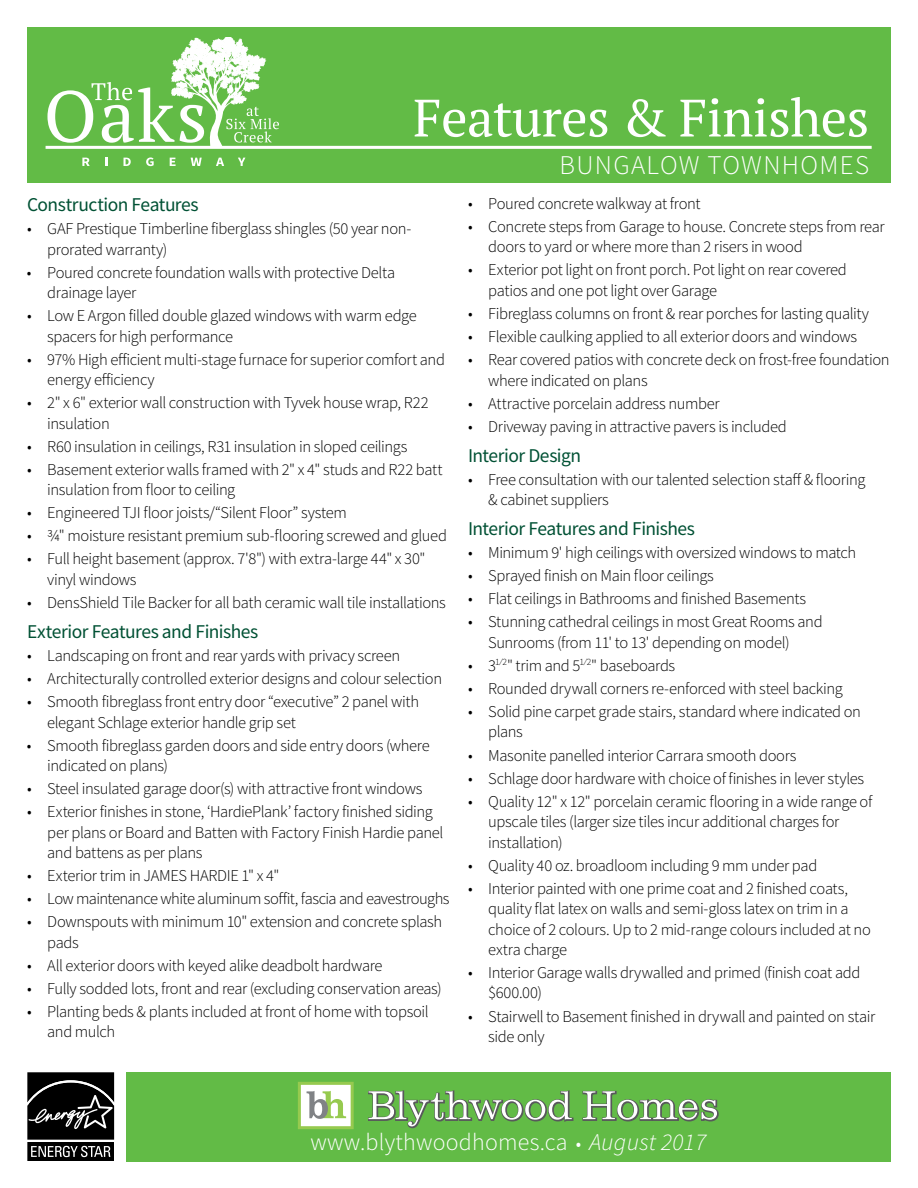
<style>
.page{position:relative;width:918px;height:1188px;background:#fff}
.page>*{position:absolute;margin:0;border:0;box-sizing:border-box;transform-origin:0 0}
.t1{font:52.5px "PT Serif";letter-spacing:-.01em;color:#fff}
.t2{font:300 27px "Source Sans Pro";letter-spacing:.05em;color:#fff}
.t3{font:300 24px "Source Sans Pro";letter-spacing:.01em;color:#fff}
.t4{font:19.5px "Source Sans Pro";letter-spacing:-.025em;color:#005134}
.t5{font:300 16.5px/20.4px "Source Sans Pro";letter-spacing:-.025em;color:#000}
.s1{font-size:19.5px}
.s2{font-style:italic}
</style>
<div class="page">
<div style="left:27px;top:27px;width:864px;height:155px;background:#62bb46"></div>
<div style="left:126px;top:1072px;width:765px;height:89px;background:#62bb46"></div>
<svg style="left:298px;top:1082px;width:56px;height:47px;background:#cfe0ba"></svg>
<svg style="left:368px;top:1090px;width:206px;height:39px"></svg>
<svg style="left:582px;top:1091px;width:137px;height:31px"></svg>
<svg style="left:27px;top:1072px;width:88px;height:89px;background:#2e2e2e"></svg>
<svg style="left:46px;top:38px;width:826px;height:111px"></svg>
<svg style="left:82px;top:158px;width:8px;height:8px"></svg>
<svg style="left:105px;top:158px;width:2px;height:8px"></svg>
<svg style="left:124px;top:158px;width:7px;height:8px"></svg>
<svg style="left:146px;top:157px;width:8px;height:9px"></svg>
<svg style="left:170px;top:158px;width:6px;height:8px"></svg>
<svg style="left:191px;top:158px;width:11px;height:8px"></svg>
<svg style="left:216px;top:158px;width:8px;height:8px"></svg>
<svg style="left:238px;top:158px;width:7px;height:8px"></svg>
<svg style="left:180px;top:105px;width:24px;height:38px"></svg>
<svg style="left:47px;top:82px;width:127px;height:61px"></svg>
<svg style="left:226px;top:107px;width:53px;height:36px"></svg>
<h1 class="t1" style="left:413px;top:84px;width:458px">Features &amp; Finishes</h1>
<h2 class="t2" style="left:559px;top:149px;width:311px">BUNGALOW TOWNHOMES</h2>
<p class="t4" style="left:27px;top:192px;width:173px">Construction Features</p>
<p class="t5" style="left:47px;top:219px;width:366px;text-indent:-20px">• GAF Prestique Timberline fiberglass shingles (50 year non&shy;prorated warranty)</p>
<p class="t5" style="left:47px;top:262px;width:349px;text-indent:-20px">• Poured concrete foundation walls with protective Delta drainage layer</p>
<p class="t5" style="left:47px;top:306px;width:371px;text-indent:-20px">• Low E Argon filled double glazed windows with warm edge spacers for high performance</p>
<p class="t5" style="left:47px;top:349px;width:399px;text-indent:-20px">• 97% High efficient multi-stage furnace for superior comfort and energy efficiency</p>
<p class="t5" style="left:47px;top:393px;width:383px;text-indent:-20px">• 2" x 6" exterior wall construction with Tyvek house wrap, R22 insulation</p>
<p class="t5" style="left:27px;top:436px;width:382px">• R60 insulation in ceilings, R31 insulation in sloped ceilings</p>
<p class="t5" style="left:47px;top:459px;width:397px;text-indent:-20px">• Basement exterior walls framed with 2" x 4" studs and R22 batt insulation from floor to ceiling</p>
<p class="t5" style="left:27px;top:503px;width:321px">• Engineered TJI floor joists/“Silent Floor” system</p>
<p class="t5" style="left:27px;top:526px;width:421px">• ¾" moisture resistant premium sub-flooring screwed and glued</p>
<p class="t5" style="left:47px;top:549px;width:380px;text-indent:-20px">• Full height basement (approx. 7'8") with extra-large 44" x 30" vinyl windows</p>
<p class="t5" style="left:27px;top:592px;width:421px">• DensShield Tile Backer for all bath ceramic wall tile installations</p>
<p class="t4" style="left:27px;top:619px;width:233px">Exterior Features and Finishes</p>
<p class="t5" style="left:27px;top:645px;width:375px">• Landscaping on front and rear yards with privacy screen</p>
<p class="t5" style="left:27px;top:668px;width:417px">• Architecturally controlled exterior designs and colour selection</p>
<p class="t5" style="left:47px;top:692px;width:373px;text-indent:-20px">• Smooth fibreglass front entry door “executive” 2 panel with elegant Schlage exterior handle grip set</p>
<p class="t5" style="left:47px;top:735px;width:384px;text-indent:-20px">• Smooth fibreglass garden doors and side entry doors (where indicated on plans)</p>
<p class="t5" style="left:27px;top:779px;width:397px">• Steel insulated garage door(s) with attractive front windows</p>
<p class="t5" style="left:47px;top:802px;width:398px;text-indent:-20px">• Exterior finishes in stone, ‘HardiePlank’ factory finished siding per plans or Board and Batten with Factory Finish Hardie panel and battens as per plans</p>
<p class="t5" style="left:27px;top:865px;width:254px">• Exterior trim in JAMES HARDIE 1" x 4"</p>
<p class="t5" style="left:27px;top:889px;width:424px">• Low maintenance white aluminum soffit, fascia and eavestroughs</p>
<p class="t5" style="left:47px;top:912px;width:396px;text-indent:-20px">• Downspouts with minimum 10" extension and concrete splash pads</p>
<p class="t5" style="left:27px;top:955px;width:357px">• All exterior doors with keyed alike deadbolt hardware</p>
<p class="t5" style="left:27px;top:978px;width:416px">• Fully sodded lots, front and rear (excluding conservation areas)</p>
<p class="t5" style="left:47px;top:1001px;width:383px;text-indent:-20px">• Planting beds &amp; plants included at front of home with topsoil and mulch</p>
<p class="t5" style="left:468px;top:193px;width:234px">• Poured concrete walkway at front</p>
<p class="t5" style="left:488px;top:216px;width:398px;text-indent:-20px">• Concrete steps from Garage to house. Concrete steps from rear doors to yard or where more than 2 risers in wood</p>
<p class="t5" style="left:488px;top:260px;width:360px;text-indent:-20px">• Exterior pot light on front porch. Pot light on rear covered patios and one pot light over Garage</p>
<p class="t5" style="left:468px;top:303px;width:403px">• Fibreglass columns on front &amp; rear porches for lasting quality</p>
<p class="t5" style="left:468px;top:326px;width:391px">• Flexible caulking applied to all exterior doors and windows</p>
<p class="t5" style="left:488px;top:349px;width:403px;text-indent:-20px">• Rear covered patios with concrete deck on frost-free foundation where indicated on plans</p>
<p class="t5" style="left:468px;top:393px;width:253px">• Attractive porcelain address number</p>
<p class="t5" style="left:468px;top:416px;width:320px">• Driveway paving in attractive pavers is included</p>
<p class="t4" style="left:468px;top:443px;width:115px">Interior Design</p>
<p class="t5" style="left:488px;top:469px;width:379px;text-indent:-20px">• Free consultation with our talented selection staff &amp; flooring &amp; cabinet suppliers</p>
<p class="t4" style="left:468px;top:516px;width:229px">Interior Features and Finishes</p>
<p class="t5" style="left:468px;top:542px;width:390px">• Minimum 9' high ceilings with oversized windows to match</p>
<p class="t5" style="left:468px;top:566px;width:247px">• Sprayed finish on Main floor ceilings</p>
<p class="t5" style="left:468px;top:589px;width:340px">• Flat ceilings in Bathrooms and finished Basements</p>
<p class="t5" style="left:488px;top:612px;width:336px;text-indent:-20px">• Stunning cathedral ceilings in most Great Rooms and<br>Sunrooms (from 11' to 13' depending on model)</p>
<p class="t5" style="left:468px;top:655px;width:209px">• 3<sup>1⁄2</sup>" trim and 5<sup>1⁄2</sup>" baseboards</p>
<p class="t5" style="left:468px;top:678px;width:376px">• Rounded drywall corners re-enforced with steel backing</p>
<p class="t5" style="left:488px;top:701px;width:374px;text-indent:-20px">• Solid pine carpet grade stairs, standard where indicated on plans</p>
<p class="t5" style="left:468px;top:745px;width:330px">• Masonite panelled interior Carrara smooth doors</p>
<p class="t5" style="left:468px;top:768px;width:398px">• Schlage door hardware with choice of finishes in lever styles</p>
<p class="t5" style="left:488px;top:791px;width:386px;text-indent:-20px">• Quality 12" x 12" porcelain ceramic flooring in a wide range of upscale tiles (larger size tiles incur additional charges for installation)</p>
<p class="t5" style="left:468px;top:855px;width:351px">• Quality 40 oz. broadloom including 9 mm under pad</p>
<p class="t5" style="left:488px;top:878px;width:384px;text-indent:-20px">• Interior painted with one prime coat and 2 finished coats, quality flat latex on walls and semi-gloss latex on trim in a choice of 2 colours. Up to 2 mid-range colours included at no extra charge</p>
<p class="t5" style="left:488px;top:962px;width:374px;text-indent:-20px">• Interior Garage walls drywalled and primed (finish coat add $600.00)</p>
<p class="t5" style="left:488px;top:1006px;width:389px;text-indent:-20px">• Stairwell to Basement finished in drywall and painted on stair side only</p>
<h3 class="t3" style="left:310px;top:1128px;width:397px">www.blythwoodhomes.ca <span class="s1">•</span> <span class="s2">August 2017</span></h3>
</div>
